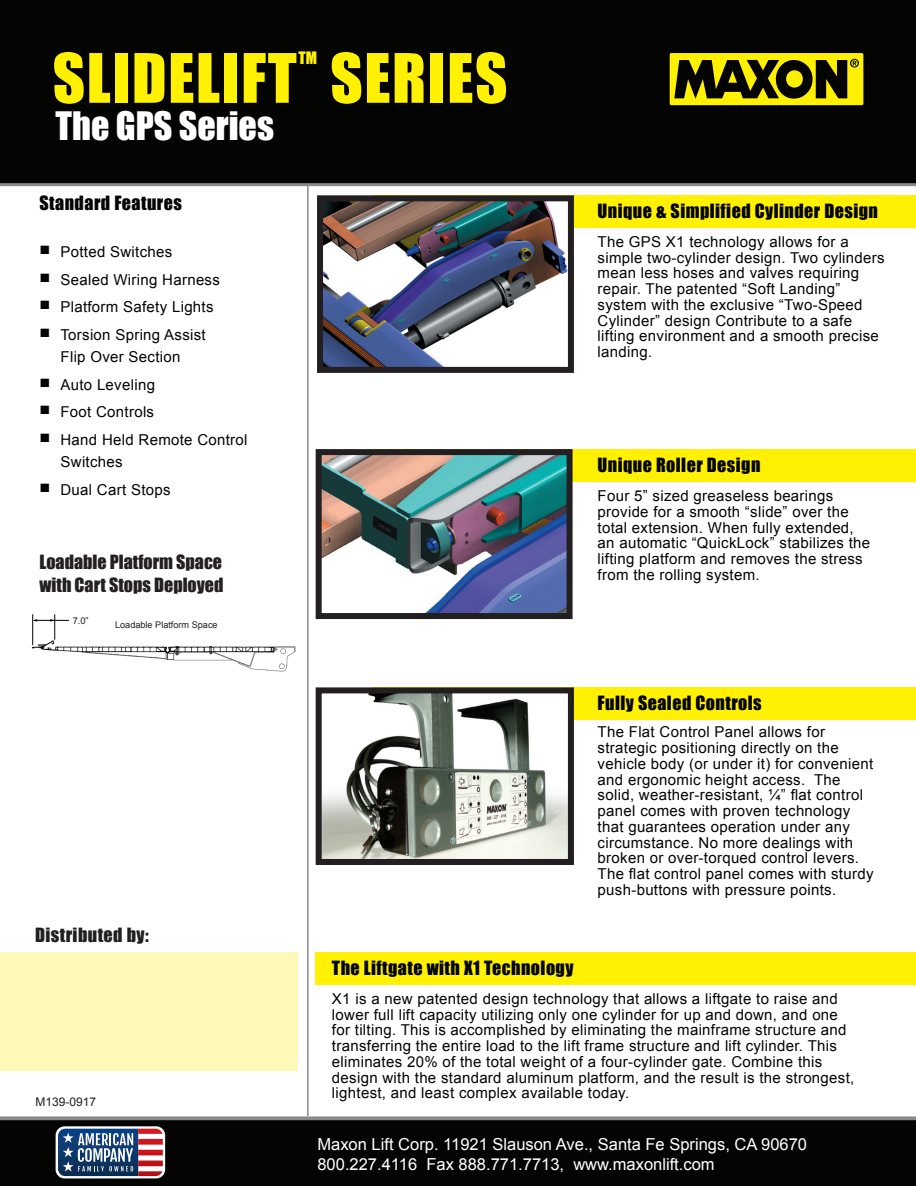
<style>
.page{position:relative;width:916px;height:1186px;background:#fff}
.page>*{position:absolute;margin:0;border:0;box-sizing:border-box;transform-origin:0 0}
.t1{font:62.85px "Impact";letter-spacing:.025em;color:#fff101}
.t2{font:36px "Impact";color:#fff}
.t3{font:18px "Impact";letter-spacing:.025em;color:#040503}
.t4{font:18px/22.5px "Impact";color:#241f21}
.t5{font:18px "Impact";letter-spacing:.025em;color:#231f20}
.t6{font:16.5px/19.5px "Arial";color:#fff}
.t7{font:15.75px "Impact";color:#fff101}
.t8{font:15px/15.8px "Arial";letter-spacing:.02em;color:#040503}
.t9{font:12px "Arial";color:#231f20}
.t10{font:9.3px "Arial";color:#231f20}
.t11{font:9.15px "Arial";color:#231f20}
</style>
<div class="page">
<div style="left:0;top:1119px;width:915px;height:66px;background:#040503"></div>
<div style="left:0;top:0;width:915px;height:186px;background:#040503"></div>
<hr style="left:0;top:1116px;width:915px;height:3px;background:#8a898a">
<div style="left:669px;top:53px;width:194px;height:52px;background:#fff101;border-radius:2px"></div>
<svg style="left:674px;top:59px;width:184px;height:40px"></svg>
<svg style="left:56px;top:1125px;width:109px;height:53px"></svg>
<div style="left:373px;top:449px;width:542px;height:32px;background:#fff101"></div>
<div style="left:315px;top:951px;width:600px;height:33px;background:#fff101"></div>
<div style="left:0;top:951px;width:297px;height:119px;background:#fff9b8"></div>
<hr style="left:307px;top:185px;width:1px;height:930px;background:#8a898a">
<div style="left:373px;top:195px;width:542px;height:33px;background:#fff101"></div>
<div style="left:373px;top:687px;width:542px;height:32px;background:#fff101"></div>
<img style="left:324px;top:202px;width:242px;height:164px">
<div style="left:317px;top:195px;width:256px;height:178px;border:6px solid #231f20"></div>
<img style="left:322px;top:694px;width:244px;height:163px">
<div style="left:315px;top:687px;width:258px;height:177px;border:6px solid #231f20"></div>
<img style="left:322px;top:456px;width:243px;height:156px">
<div style="left:315px;top:449px;width:257px;height:170px;border:6px solid #231f20"></div>
<img style="left:31px;top:617px;width:265px;height:55px">
<hr style="left:36px;top:620px;width:37px;height:1px;background:#040503">
<svg style="left:50px;top:614px;width:5px;height:25px"></svg>
<hr style="left:32px;top:614px;width:1px;height:31px;background:#040503">
<div style="left:69px;top:610px;width:23px;height:20px;background:#fff"></div>
<svg style="left:58px;top:1128px;width:105px;height:51px;background:#727591"></svg>
<h1 class="t1" style="left:53px;top:29px;width:245px">SLIDELIFT</h1>
<p class="t7" style="left:298px;top:45px;width:20px">TM</p>
<h1 class="t1" style="left:330px;top:29px;width:179px">SERIES</h1>
<h2 class="t2" style="left:56px;top:98px;width:220px">The GPS Series</h2>
<p class="t3" style="left:40px;top:188px;width:144px">Standard Features</p>
<p class="t8" style="left:40px;top:244px;width:134px"><sup>■</sup> Potted Switches</p>
<p class="t8" style="left:40px;top:271px;width:182px"><sup>■</sup> Sealed Wiring Harness</p>
<p class="t8" style="left:40px;top:299px;width:175px"><sup>■</sup> Platform Safety Lights</p>
<p class="t8" style="left:40px;top:324px;width:168px;line-height:21.8px;text-align:center"><sup>■</sup> Torsion Spring Assist<br>Flip Over Section</p>
<p class="t8" style="left:40px;top:376px;width:117px"><sup>■</sup> Auto Leveling</p>
<p class="t8" style="left:40px;top:404px;width:116px"><sup>■</sup> Foot Controls</p>
<p class="t8" style="left:61px;top:429px;width:188px;line-height:21.8px;text-indent:-21px"><sup>■</sup> Hand Held Remote Control<br>Switches</p>
<p class="t8" style="left:40px;top:481px;width:132px"><sup>■</sup> Dual Cart Stops</p>
<p class="t4" style="left:40px;top:550px;width:185px">Loadable Platform Space with Cart Stops Deployed</p>
<p class="t11" style="left:115px;top:618px;width:104px">Loadable Platform Space</p>
<p class="t10" style="left:73px;top:614px;width:18px">7.0”</p>
<p class="t5" style="left:35px;top:921px;width:115px">Distributed by:</p>
<p class="t9" style="left:35px;top:1093px;width:62px">M139-0917</p>
<p class="t3" style="left:597px;top:197px;width:282px">Unique &amp; Simplified Cylinder Design</p>
<p class="t8" style="left:597px;top:234px;width:288px">The GPS X1 technology allows for a simple two-cylinder design. Two cylinders mean less hoses and valves requiring repair. The patented “Soft Landing” system with the exclusive “Two-Speed Cylinder” design Contribute to a safe lifting environment and a smooth precise landing.</p>
<p class="t3" style="left:597px;top:451px;width:164px">Unique Roller Design</p>
<p class="t8" style="left:597px;top:488px;width:274px">Four 5” sized greaseless bearings provide for a smooth “slide” over the total extension. When fully extended, an automatic “QuickLock” stabilizes the lifting platform and removes the stress from the rolling system.</p>
<p class="t3" style="left:597px;top:688px;width:166px">Fully Sealed Controls</p>
<p class="t8" style="left:597px;top:724px;width:277px">The Flat Control Panel allows for strategic positioning directly on the vehicle body (or under it) for convenient and ergonomic height access. The solid, weather-resistant, ¼” flat control panel comes with proven technology that guarantees operation under any circumstance. No more dealings with broken or over-torqued control levers.<br>The flat control panel comes with sturdy push-buttons with pressure points.</p>
<p class="t3" style="left:332px;top:953px;width:243px">The Liftgate with X1 Technology</p>
<p class="t8" style="left:332px;top:990px;width:523px">X1 is a new patented design technology that allows a liftgate to raise and lower full lift capacity utilizing only one cylinder for up and down, and one for tilting. This is accomplished by eliminating the mainframe structure and transferring the entire load to the lift frame structure and lift cylinder. This eliminates 20% of the total weight of a four-cylinder gate. Combine this design with the standard aluminum platform, and the result is the strongest, lightest, and least complex available today.</p>
<p class="t6" style="left:317px;top:1134px;width:491px">Maxon Lift Corp. 11921 Slauson Ave., Santa Fe Springs, CA 90670<br>800.227.4116 Fax 888.771.7713, www.maxonlift.com</p>
</div>
